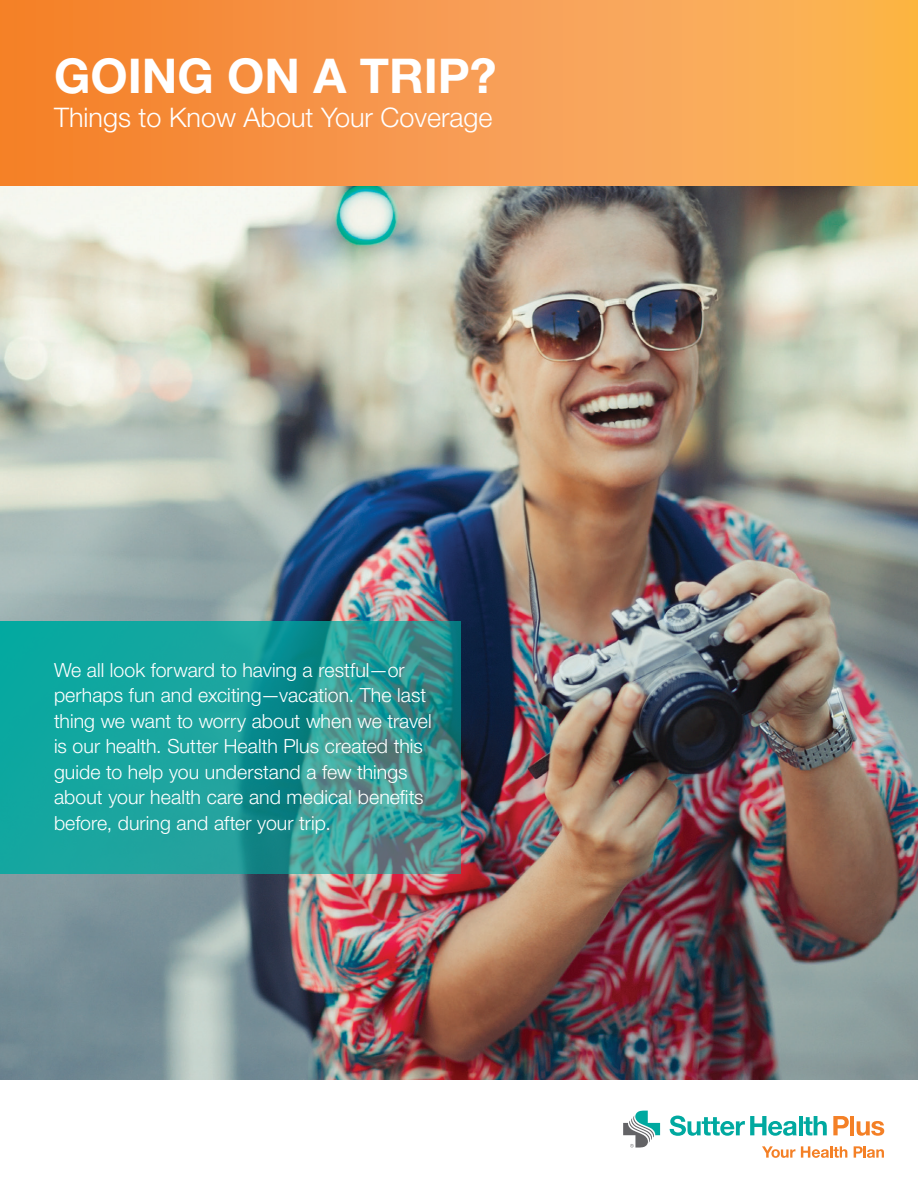
<style>
.page{position:relative;width:918px;height:1188px;background:#fff}
.page>*{position:absolute;margin:0;border:0;box-sizing:border-box;transform-origin:0 0}
.t1{font:700 48px "Helvetica Neue LT Std";color:#fff}
.t2{font:300 27px "Helvetica Neue LT Std";color:#fff}
.t3{font:300 19.5px/25.5px "Helvetica Neue LT Std";letter-spacing:.005em;color:#fff}
</style>
<div class="page">
<img style="left:0;top:186px;width:918px;height:894px">
<svg style="left:0;top:621px;width:461px;height:253px;background:#229c98"></svg>
<svg style="left:0;top:0;width:918px;height:186px;background:#f79b49"></svg>
<svg style="left:623px;top:1111px;width:37px;height:37px"></svg>
<svg style="left:670px;top:1116px;width:127px;height:20px"></svg>
<hr style="left:799px;top:1116px;width:3px;height:19px;background:#00a9a0">
<svg style="left:804px;top:1116px;width:23px;height:20px"></svg>
<svg style="left:833px;top:1116px;width:16px;height:19px"></svg>
<hr style="left:850px;top:1116px;width:4px;height:19px;background:#f48026">
<svg style="left:857px;top:1121px;width:27px;height:15px"></svg>
<svg style="left:762px;top:1146px;width:33px;height:12px"></svg>
<svg style="left:801px;top:1146px;width:46px;height:12px"></svg>
<svg style="left:854px;top:1146px;width:30px;height:12px"></svg>
<h1 class="t1" style="left:54px;top:46px;width:444px">GOING ON A TRIP?</h1>
<h2 class="t2" style="left:54px;top:101px;width:440px">Things to Know About Your Coverage</h2>
<p class="t3" style="left:54px;top:657px;width:379px">We all look forward to having a restful—or perhaps fun and exciting—vacation. The last thing we want to worry about when we travel is our health. Sutter Health Plus created this guide to help you understand a few things about your health care and medical benefits before, during and after your trip.</p>
</div>
